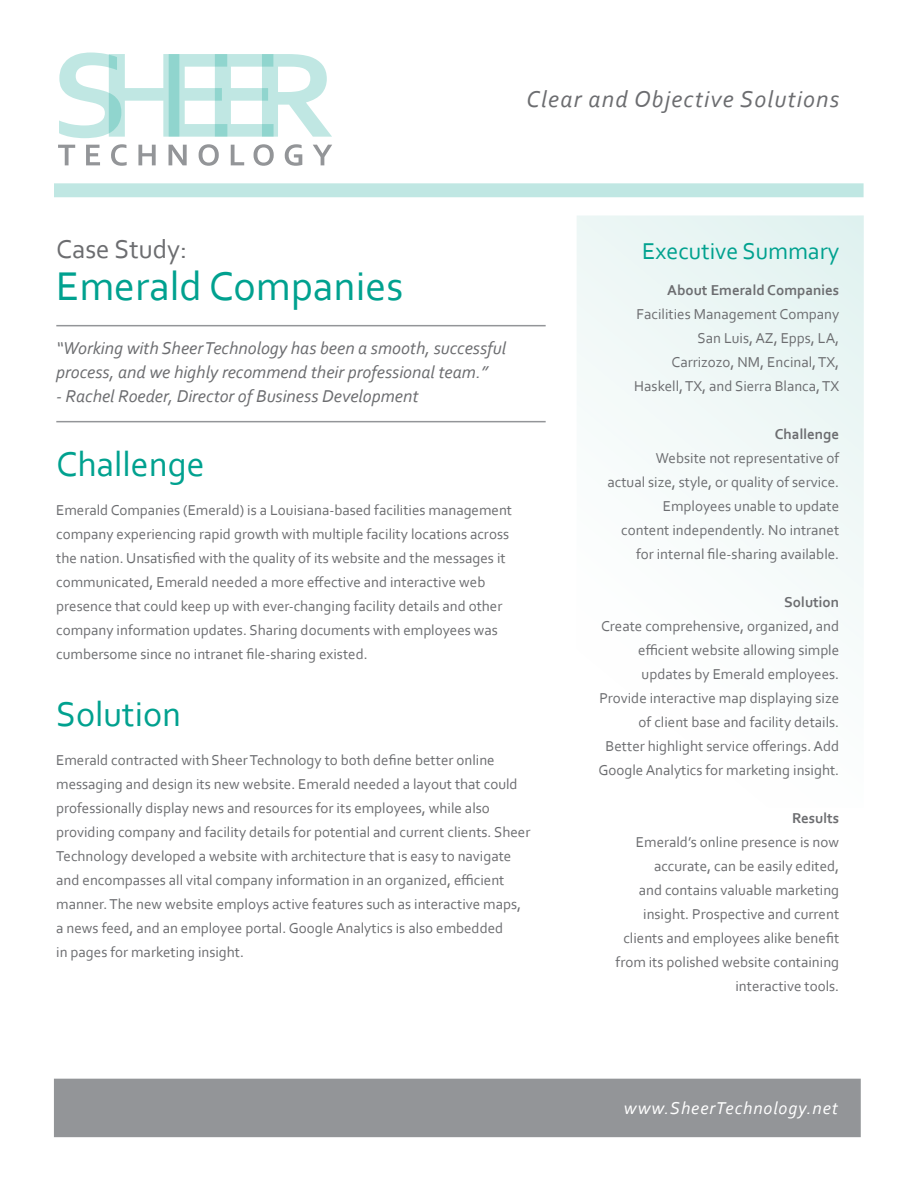
<style>
.page{position:relative;width:918px;height:1188px;background:#fff}
.page>*{position:absolute;margin:0;border:0;box-sizing:border-box;transform-origin:0 0}
.t1{font:42px "Corbel";color:#00a18f}
.t2{font:36px "Corbel";color:#00a18f}
.t3{font:27px "Corbel";color:#6c6d70}
.t4{font:italic 24px "Corbel";letter-spacing:.05em;color:#6c6d70}
.t5{font:24px "Corbel";color:#00a18f}
.t6{font:italic 18px/24px "Corbel";color:#6c6d70}
.t7{font:italic 18px "Corbel";letter-spacing:.05em;color:#fff}
.t8{font:15px/24px "Corbel";color:#6c6d70;text-align:right}
.t9{font:700 15px "Corbel";color:#6c6d70}
</style>
<div class="page">
<div style="left:577px;top:215px;width:287px;height:593px;background:linear-gradient(to right,#f9fcfc,#eff8f7)"></div>
<div style="left:54px;top:183px;width:810px;height:14px;background:#c0e7e3"></div>
<svg style="left:59px;top:52px;width:273px;height:86px"></svg>
<svg style="left:58px;top:145px;width:17px;height:20px"></svg>
<svg style="left:86px;top:145px;width:14px;height:20px"></svg>
<svg style="left:111px;top:144px;width:16px;height:22px"></svg>
<svg style="left:138px;top:145px;width:18px;height:20px"></svg>
<svg style="left:169px;top:145px;width:18px;height:20px"></svg>
<svg style="left:199px;top:144px;width:20px;height:22px"></svg>
<svg style="left:231px;top:145px;width:13px;height:20px"></svg>
<svg style="left:254px;top:144px;width:20px;height:22px"></svg>
<svg style="left:285px;top:144px;width:17px;height:22px"></svg>
<svg style="left:313px;top:145px;width:19px;height:20px"></svg>
<div style="left:54px;top:1079px;width:807px;height:58px;background:#939598"></div>
<svg style="left:56px;top:325px;width:490px;height:2px"></svg>
<svg style="left:56px;top:421px;width:490px;height:2px"></svg>
<h3 class="t4" style="left:527px;top:84px;width:314px">Clear and Objective Solutions</h3>
<h3 class="t3" style="left:56px;top:233px;width:133px">Case Study:</h3>
<h1 class="t1" style="left:56px;top:260px;width:349px">Emerald Companies</h1>
<p class="t6" style="left:56px;top:336px;width:451px">“Working with Sheer Technology has been a smooth, successful process, and we highly recommend their professional team.”</p>
<p class="t6" style="left:56px;top:384px;width:364px">- Rachel Roeder, Director of Business Development</p>
<h2 class="t2" style="left:56px;top:441px;width:150px">Challenge</h2>
<p class="t8" style="left:56px;top:497px;width:457px;text-align:left">Emerald Companies (Emerald) is a Louisiana-based facilities management company experiencing rapid growth with multiple facility locations across the nation. Unsatisfied with the quality of its website and the messages it communicated, Emerald needed a more effective and interactive web presence that could keep up with ever-changing facility details and other company information updates. Sharing documents with employees was cumbersome since no intranet file-sharing existed.</p>
<h2 class="t2" style="left:56px;top:692px;width:127px">Solution</h2>
<p class="t8" style="left:56px;top:747px;width:476px;text-align:left">Emerald contracted with Sheer Technology to both define better online messaging and design its new website. Emerald needed a layout that could professionally display news and resources for its employees, while also providing company and facility details for potential and current clients. Sheer Technology developed a website with architecture that is easy to navigate and encompasses all vital company information in an organized, efficient manner. The new website employs active features such as interactive maps, a news feed, and an employee portal. Google Analytics is also embedded<br>in pages for marketing insight.</p>
<h3 class="t5" style="left:642px;top:236px;width:198px">Executive Summary</h3>
<p class="t9" style="left:667px;top:281px;width:174px">About Emerald Companies</p>
<p class="t8" style="left:634px;top:302px;width:206px">Facilities Management Company<br>San Luis, AZ, Epps, LA,<br>Carrizozo, NM, Encinal, TX,<br>Haskell, TX, and Sierra Blanca, TX</p>
<p class="t9" style="left:775px;top:425px;width:66px">Challenge</p>
<p class="t8" style="left:607px;top:446px;width:233px">Website not representative of<br>actual size, style, or quality of service.<br>Employees unable to update<br>content independently. No intranet for internal file-sharing available.</p>
<p class="t9" style="left:784px;top:593px;width:56px">Solution</p>
<p class="t8" style="left:599px;top:614px;width:242px">Create comprehensive, organized, and efficient website allowing simple updates by Emerald employees.<br>Provide interactive map displaying size of client base and facility details.<br>Better highlight service offerings. Add Google Analytics for marketing insight.</p>
<p class="t9" style="left:792px;top:809px;width:49px">Results</p>
<p class="t8" style="left:616px;top:830px;width:225px">Emerald’s online presence is now accurate, can be easily edited,<br>and contains valuable marketing insight. Prospective and current clients and employees alike benefit from its polished website containing interactive tools.</p>
<p class="t7" style="left:624px;top:1097px;width:216px">www.SheerTechnology.net</p>
</div>
